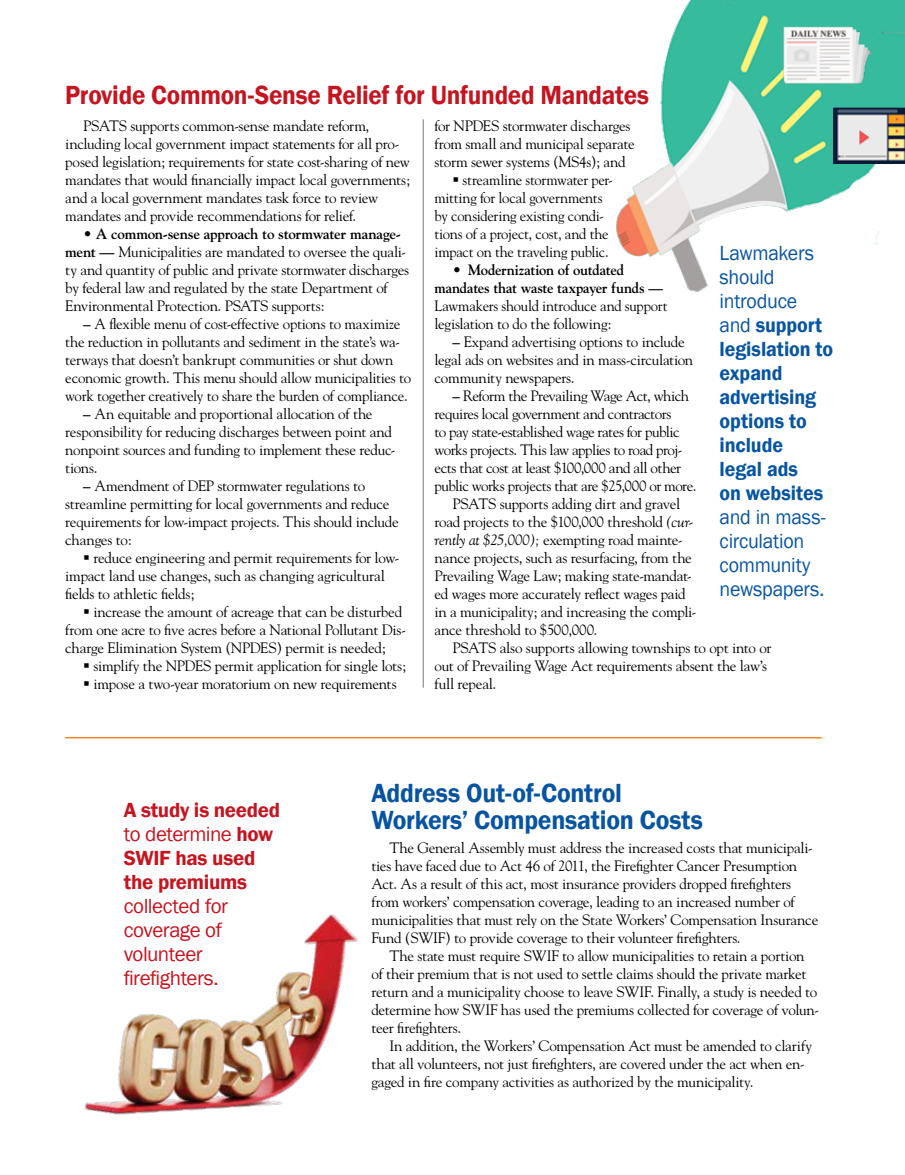
<style>
.page{position:relative;width:905px;height:1175px;background:#fff}
.page>*{position:absolute;margin:0;border:0;box-sizing:border-box;transform-origin:0 0}
.t1{font:600 27px/27px "Franklin Gothic";letter-spacing:-.01em;color:#0754a1;scale:.95 1}
.t2{font:600 27px "Franklin Gothic";letter-spacing:-.01em;color:#c41520;scale:.93 1}
.t3{font:600 21px/24px "Franklin Gothic";letter-spacing:-.005em;color:#0754a1;scale:.95 1}
.t4{font:600 21px/24px "Franklin Gothic";letter-spacing:-.015em;color:#c41520}
.t5{font:21px/24px "Franklin Gothic";letter-spacing:-.025em;color:#c41520}
.t6{font:21px/24px "Franklin Gothic";letter-spacing:-.015em;color:#0754a1;scale:.95 1}
.t7{font:15px/18px "Goudy";letter-spacing:-.02em;color:#000}
.t8{font:700 15px/18px "Goudy";letter-spacing:-.015em;color:#000}
.s1{font-weight:700}
.s2{font-weight:400}
.s3{font-style:italic}
</style>
<div class="page">
<img style="left:84px;top:914px;width:274px;height:201px">
<hr style="left:65px;top:737px;width:756px;height:1px;background:#f28524">
<img style="left:616px;top:0;width:288px;height:292px">
<img style="left:833px;top:107px;width:71px;height:57px">
<img style="left:781px;top:24px;width:91px;height:61px">
<hr style="left:423px;top:119px;width:1px;height:568px;background:#77787b">
<h1 class="t2" style="left:65px;top:78px;width:629px">Provide Common-Sense Relief for Unfunded Mandates</h1>
<p class="t7" style="left:65px;top:116px;width:346px;text-indent:18px">PSATS supports common-sense mandate reform, including local government impact statements for all pro&shy;posed legislation; requirements for state cost-sharing of new mandates that would financially impact local governments; and a local government mandates task force to review mandates and provide recommendations for relief.</p>
<p class="t7" style="left:65px;top:224px;width:345px;text-indent:18px">• <span class="s1">A common-sense approach to stormwater manage&shy;ment —</span> Municipalities are mandated to oversee the quali&shy;ty and quantity of public and private stormwater discharges by federal law and regulated by the state Department of Environmental Protection. PSATS supports:</p>
<p class="t7" style="left:65px;top:314px;width:347px;text-indent:18px"><span class="s1">–</span> A flexible menu of cost-effective options to maximize the reduction in pollutants and sediment in the state’s wa&shy;terways that doesn’t bankrupt communities or shut down economic growth. This menu should allow municipalities to work together creatively to share the burden of compliance.</p>
<p class="t7" style="left:65px;top:404px;width:332px;text-indent:18px"><span class="s1">–</span> An equitable and proportional allocation of the responsibility for reducing discharges between point and nonpoint sources and funding to implement these reduc&shy;tions.</p>
<p class="t7" style="left:65px;top:476px;width:335px;text-indent:18px"><span class="s1">–</span> Amendment of DEP stormwater regulations to streamline permitting for local governments and reduce requirements for low-impact projects. This should include changes to:</p>
<p class="t7" style="left:65px;top:548px;width:335px;text-indent:18px">▪ reduce engineering and permit requirements for low&shy;impact land use changes, such as changing agricultural fields to athletic fields;</p>
<p class="t7" style="left:65px;top:602px;width:342px;text-indent:18px">▪ increase the amount of acreage that can be disturbed from one acre to five acres before a National Pollutant Dis&shy;charge Elimination System (NPDES) permit is needed;</p>
<p class="t7" style="left:83px;top:656px;width:324px">▪ simplify the NPDES permit application for single lots;</p>
<p class="t7" style="left:83px;top:674px;width:315px">▪ impose a two-year moratorium on new requirements</p>
<p class="t7" style="left:434px;top:116px;width:202px">for NPDES stormwater discharges from small and municipal separate storm sewer systems (MS4s); and</p>
<p class="t7" style="left:434px;top:170px;width:180px;text-indent:18px">▪ streamline stormwater per&shy;mitting for local governments by considering existing condi&shy;tions of a project, cost, and the impact on the traveling public.</p>
<p class="t8" style="left:434px;top:261px;width:230px;text-indent:18px"><span class="s2">•</span> Modernization of outdated mandates that waste taxpayer funds —</p>
<p class="t7" style="left:434px;top:296px;width:234px">Lawmakers should introduce and support legislation to do the following:</p>
<p class="t7" style="left:434px;top:332px;width:260px;text-indent:18px"><span class="s1">–</span> Expand advertising options to include legal ads on websites and in mass-circulation community newspapers.</p>
<p class="t7" style="left:452px;top:386px;width:238px"><span class="s1">–</span> Reform the Prevailing Wage Act, which</p>
<p class="t7" style="left:434px;top:404px;width:238px">requires local government and contractors</p>
<p class="t7" style="left:434px;top:422px;width:247px">to pay state-established wage rates for public</p>
<p class="t7" style="left:434px;top:440px;width:249px">works projects. This law applies to road proj-</p>
<p class="t7" style="left:434px;top:458px;width:248px">ects that cost at least $100,000 and all other</p>
<p class="t7" style="left:434px;top:476px;width:263px">public works projects that are $25,000 or more.</p>
<p class="t7" style="left:452px;top:494px;width:229px">PSATS supports adding dirt and gravel</p>
<p class="t7" style="left:434px;top:512px;width:260px">road projects to the $100,000 threshold <span class="s3">(cur-</span></p>
<p class="t7" style="left:434px;top:530px;width:250px"><span class="s3">rently at $25,000);</span> exempting road mainte-</p>
<p class="t7" style="left:434px;top:548px;width:259px">nance projects, such as resurfacing, from the</p>
<p class="t7" style="left:434px;top:566px;width:259px">Prevailing Wage Law; making state-mandat-</p>
<p class="t7" style="left:434px;top:584px;width:253px">ed wages more accurately reflect wages paid</p>
<p class="t7" style="left:434px;top:602px;width:264px">in a municipality; and increasing the compli-</p>
<p class="t7" style="left:434px;top:620px;width:164px">ance threshold to $500,000.</p>
<p class="t7" style="left:452px;top:638px;width:320px">PSATS also supports allowing townships to opt into or</p>
<p class="t7" style="left:434px;top:656px;width:334px">out of Prevailing Wage Act requirements absent the law’s</p>
<p class="t7" style="left:434px;top:674px;width:63px">full repeal.</p>
<h2 class="t3" style="left:719px;top:241px;width:121px"><span class="s2">Lawmakers should introduce and</span> support legislation to expand advertising options to include<br>legal ads<br>on websites</h2>
<h2 class="t6" style="left:719px;top:505px;width:113px">and in mass&shy;circulation community newspapers.</h2>
<h2 class="t4" style="left:124px;top:797px;width:158px">A study is needed <span class="s2">to determine</span> how<br>SWIF has used the premiums</h2>
<h2 class="t5" style="left:124px;top:894px;width:106px">collected for coverage of volunteer firefighters.</h2>
<h1 class="t1" style="left:371px;top:780px;width:350px">Address Out-of-Control<br>Workers’ Compensation Costs</h1>
<p class="t7" style="left:371px;top:838px;width:448px;text-indent:18px">The General Assembly must address the increased costs that municipali&shy;ties have faced due to Act 46 of 2011, the Firefighter Cancer Presumption Act. As a result of this act, most insurance providers dropped firefighters from workers’ compensation coverage, leading to an increased number of municipalities that must rely on the State Workers’ Compensation Insurance Fund (SWIF) to provide coverage to their volunteer firefighters.</p>
<p class="t7" style="left:371px;top:946px;width:449px;text-indent:18px">The state must require SWIF to allow municipalities to retain a portion of their premium that is not used to settle claims should the private market return and a municipality choose to leave SWIF. Finally, a study is needed to determine how SWIF has used the premiums collected for coverage of volun&shy;teer firefighters.</p>
<p class="t7" style="left:371px;top:1036px;width:442px;text-indent:18px">In addition, the Workers’ Compensation Act must be amended to clarify that all volunteers, not just firefighters, are covered under the act when en&shy;gaged in fire company activities as authorized by the municipality.</p>
</div>
